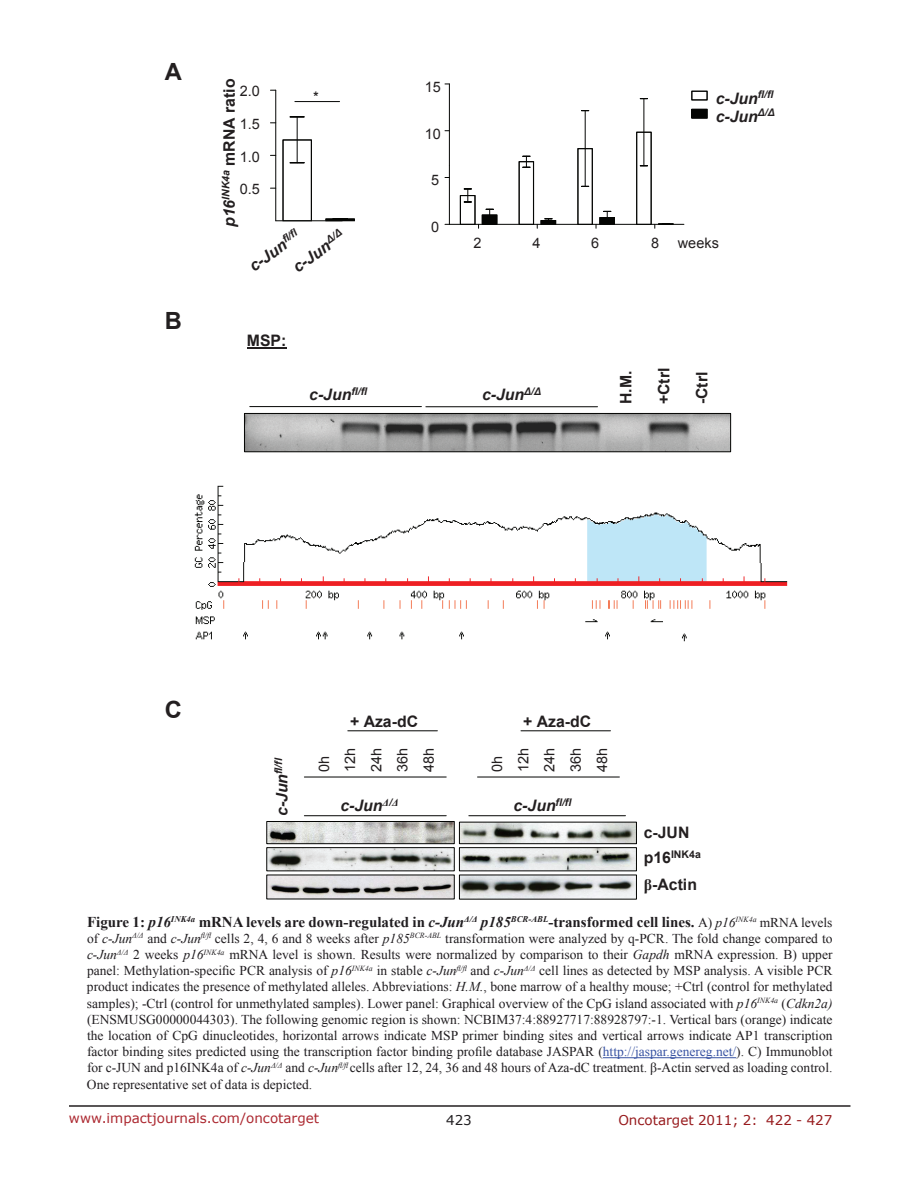
<style>
.page{position:relative;width:918px;height:1188px;background:#fff}
.page>*{position:absolute;margin:0;border:0;box-sizing:border-box;transform-origin:0 0}
.t1{font:700 23.7px "Arial";color:#231f20}
.t2{font:700 21.15px "Arial";color:#231f20}
.t3{font:italic 700 15.75px/18.1px "Arial";color:#231f20}
.t4{font:700 15.75px "Arial";color:#231f20}
.t5{font:700 15px "Times New Roman";color:#201d20}
.t6{font:14.4px/26.1px "Arial";color:#231f20}
.t7{font:13.5px/16.2px "Times New Roman";color:#201d20;text-align:justify}
.t8{font:13.5px "Verdana";color:#ac2830}
.t9{font:13.5px "Verdana";color:#971a1d}
.t10{font:13.5px "Verdana";color:#201d20}
.t11{font:700 13.2px "Arial";color:#231f20}
.t12{font:italic 700 10.5px "Arial";color:#231f20}
.t13{font:700 10.5px "Arial";color:#231f20}
.s1{font-style:italic}
.s2{font-size:15.75px}
.s3{font-family:"Times New Roman"}
.s4{font-weight:400;font-size:13.5px}
.s5{font-weight:400;font-style:italic;font-size:13.5px}
.s6{color:#3853a3}
</style>
<div class="page">
<hr style="left:69px;top:1105px;width:781px;height:2px;background:#231f20">
<hr style="left:603px;top:1057px;width:133px;height:1px;background:#3853a3">
<hr style="left:247px;top:347px;width:39px;height:2px;background:#231f20">
<img style="left:268px;top:849px;width:185px;height:20px">
<div style="left:266px;top:847px;width:189px;height:24px;border:1px solid #040503"></div>
<img style="left:268px;top:823px;width:185px;height:19px">
<div style="left:266px;top:821px;width:189px;height:23px;border:1px solid #040503"></div>
<img style="left:268px;top:876px;width:185px;height:21px">
<hr style="left:304px;top:815px;width:142px;height:1px;background:#040503">
<hr style="left:348px;top:730px;width:89px;height:1px;background:#040503">
<hr style="left:304px;top:777px;width:142px;height:1px;background:#040503">
<svg style="left:458px;top:815px;width:179px;height:85px"></svg>
<hr style="left:521px;top:730px;width:89px;height:1px;background:#040503">
<hr style="left:478px;top:777px;width:141px;height:1px;background:#040503">
<div style="left:283px;top:139px;width:29px;height:82px;border:1px solid #040503"></div>
<svg style="left:290px;top:116px;width:14px;height:1px"></svg>
<hr style="left:297px;top:117px;width:1px;height:46px;background:#040503">
<svg style="left:290px;top:162px;width:14px;height:1px"></svg>
<div style="left:325px;top:218px;width:30px;height:3px;border:1px solid #040503"></div>
<svg style="left:333px;top:218px;width:14px;height:2px"></svg>
<hr style="left:276px;top:220px;width:66px;height:1px;background:#040503">
<hr style="left:275px;top:90px;width:1px;height:131px;background:#040503">
<hr style="left:295px;top:101px;width:45px;height:1px;background:#040503">
<div style="left:460px;top:195px;width:15px;height:29px;border:1px solid #040503"></div>
<svg style="left:464px;top:188px;width:7px;height:14px"></svg>
<div style="left:519px;top:161px;width:15px;height:63px;border:1px solid #040503"></div>
<svg style="left:523px;top:156px;width:7px;height:12px"></svg>
<div style="left:577px;top:148px;width:16px;height:76px;border:1px solid #040503"></div>
<hr style="left:585px;top:111px;width:1px;height:75px;background:#040503">
<div style="left:636px;top:132px;width:16px;height:92px;border:1px solid #040503"></div>
<hr style="left:643px;top:99px;width:1px;height:67px;background:#040503">
<div style="left:482px;top:215px;width:15px;height:9px;background:#040503"></div>
<svg style="left:486px;top:209px;width:7px;height:6px"></svg>
<div style="left:541px;top:220px;width:15px;height:4px;border:1px solid #040503"></div>
<svg style="left:545px;top:218px;width:7px;height:5px"></svg>
<div style="left:600px;top:218px;width:14px;height:6px;background:#040503"></div>
<div style="left:599px;top:217px;width:16px;height:7px;border:1px solid #040503"></div>
<svg style="left:604px;top:211px;width:7px;height:13px"></svg>
<hr style="left:449px;top:224px;width:235px;height:1px;background:#040503">
<svg style="left:654px;top:223px;width:20px;height:5px"></svg>
<hr style="left:449px;top:165px;width:1px;height:59px;background:#040503">
<hr style="left:449px;top:84px;width:1px;height:81px;background:#040503">
<div style="left:691px;top:91px;width:17px;height:9px;border:1px solid #040503"></div>
<div style="left:692px;top:109px;width:15px;height:9px;background:#040503"></div>
<div style="left:691px;top:109px;width:17px;height:10px;border:1px solid #040503"></div>
<svg style="left:244px;top:406px;width:488px;height:47px;background:#a2a2a2"></svg>
<img style="left:194px;top:485px;width:594px;height:157px">
<h1 class="t1" style="left:165px;top:56px;width:19px">A</h1>
<h1 class="t1" style="left:165px;top:305px;width:19px">B</h1>
<p class="t4" style="left:219px;top:227px;width:150px;rotate:-90deg"><span class="s1">p16</span><sup>INK4a</sup> mRNA ratio</p>
<p class="t6" style="left:240px;top:78px;width:22px">2.0</p>
<p class="t11" style="left:314px;top:88px;width:7px">*</p>
<p class="t6" style="left:240px;top:111px;width:22px">1.5</p>
<p class="t6" style="left:240px;top:144px;width:22px">1.0</p>
<p class="t6" style="left:240px;top:176px;width:22px">0.5</p>
<p class="t12" style="left:279px;top:235px;width:17px;rotate:-36deg">fl/fl</p>
<p class="t3" style="left:290px;top:261px;width:44px;rotate:-35deg">c-Jun</p>
<p class="t3" style="left:246px;top:261px;width:44px;rotate:-35deg">c-Jun</p>
<p class="t4" style="left:247px;top:330px;width:41px">MSP:</p>
<p class="t6" style="left:425px;top:74px;width:18px">15</p>
<p class="t6" style="left:425px;top:121px;width:18px">10</p>
<p class="t6" style="left:431px;top:167px;width:10px">5</p>
<p class="t6" style="left:431px;top:214px;width:10px">0</p>
<p class="t3" style="left:716px;top:90px;width:61px">c-Jun<sup>fl/fl </sup>c-Jun<sup>Δ/Δ</sup></p>
<p class="t6" style="left:474px;top:230px;width:10px">2</p>
<p class="t6" style="left:533px;top:230px;width:10px">4</p>
<p class="t6" style="left:591px;top:230px;width:10px">6</p>
<p class="t6" style="left:651px;top:230px;width:10px">8</p>
<p class="t6" style="left:678px;top:230px;width:43px">weeks</p>
<p class="t12" style="left:351px;top:384px;width:17px">fl/fl</p>
<p class="t3" style="left:482px;top:386px;width:61px">c-Jun<sup>Δ/Δ</sup></p>
<p class="t3" style="left:309px;top:386px;width:44px">c-Jun</p>
<p class="t4" style="left:616px;top:404px;width:35px;rotate:-90deg">H.M.</p>
<p class="t4" style="left:654px;top:404px;width:38px;rotate:-90deg">+Ctrl</p>
<p class="t4" style="left:692px;top:404px;width:34px;rotate:-90deg">-Ctrl</p>
<h1 class="t1" style="left:165px;top:694px;width:19px">C</h1>
<p class="t3" style="left:273px;top:816px;width:60px;rotate:-90deg">c-Jun<sup>fl/fl</sup></p>
<p class="t4" style="left:350px;top:712px;width:70px">+ Aza-dC</p>
<p class="t6" style="left:311px;top:772px;width:26px;rotate:-90deg">0h<br>12h<br>24h<br>36h<br>48h</p>
<p class="t3" style="left:340px;top:797px;width:60px">c-Jun<sup>Δ</sup><sup>/</sup><sup>Δ</sup></p>
<p class="t4" style="left:523px;top:712px;width:70px">+ Aza-dC</p>
<p class="t6" style="left:484px;top:772px;width:26px;rotate:-90deg">0h<br>12h<br>24h<br>36h<br>48h</p>
<p class="t3" style="left:514px;top:797px;width:59px">c-Jun<sup>fl/fl</sup></p>
<p class="t4" style="left:644px;top:822px;width:47px">c-JUN</p>
<p class="t13" style="left:644px;top:848px;width:59px"><span class="s2">p16</span>INK4a</p>
<p class="t4" style="left:644px;top:875px;width:55px"><span class="s3">β</span>-Actin</p>
<p class="t5" style="left:87px;top:911px;width:747px">Figure 1: <span class="s1">p16</span><sup>INK4a</sup> mRNA levels are down-regulated in <span class="s1">c-Jun</span><sup>Δ/Δ</sup> <span class="s1">p185</span><sup>BCR-ABL</sup>-transformed cell lines. <span class="s4">A)</span> <span class="s5">p16</span><sup>INK4a</sup> <span class="s4">mRNA levels</span></p>
<p class="t7" style="left:87px;top:930px;width:747px">of <span class="s1">c-Jun</span><sup>Δ/Δ</sup> and <span class="s1">c-Jun</span><sup>fl/fl</sup> cells 2, 4, 6 and 8 weeks after <span class="s1">p185</span><sup>BCR-ABL</sup> transformation were analyzed by q-PCR. The fold change compared to <span class="s1">c-Jun</span><sup>Δ/Δ</sup> 2 weeks <span class="s1">p16</span><sup>INK4a</sup> mRNA level is shown. Results were normalized by comparison to their <span class="s1">Gapdh</span> mRNA expression. B) upper panel: Methylation-specific PCR analysis of <span class="s1">p16</span><sup>INK4a</sup> in stable <span class="s1">c-Jun</span><sup>fl/fl</sup> and <span class="s1">c-Jun</span><sup>Δ/Δ</sup> cell lines as detected by MSP analysis. A visible PCR product indicates the presence of methylated alleles. Abbreviations: <span class="s1">H.M.</span>, bone marrow of a healthy mouse; +Ctrl (control for methylated samples); -Ctrl (control for unmethylated samples). Lower panel: Graphical overview of the CpG island associated with <span class="s1">p16</span><sup>INK4a</sup> (<span class="s1">Cdkn2a) </span>(ENSMUSG00000044303). The following genomic region is shown: NCBIM37:4:88927717:88928797:-1. Vertical bars (orange) indicate the location of CpG dinucleotides, horizontal arrows indicate MSP primer binding sites and vertical arrows indicate AP1 transcription factor binding sites predicted using the transcription factor binding profile database JASPAR (<span class="s6">http://jaspar.genereg.net/</span>). C) Immunoblot for c-JUN and p16INK4a of <span class="s1">c-Jun</span><sup>Δ/Δ</sup> and <span class="s1">c-Jun</span><sup>fl/fl</sup> cells after 12, 24, 36 and 48 hours of Aza-dC treatment. β-Actin served as loading control.<br>One representative set of data is depicted.</p>
<h2 class="t2" style="left:150px;top:963px;width:84px">Figure 1</h2>
<p class="t8" style="left:69px;top:1109px;width:252px">www.impactjournals.com/oncotarget</p>
<p class="t10" style="left:446px;top:1111px;width:27px">423</p>
<p class="t9" style="left:618px;top:1111px;width:216px">Oncotarget 2011; 2: 422 - 427</p>
</div>
